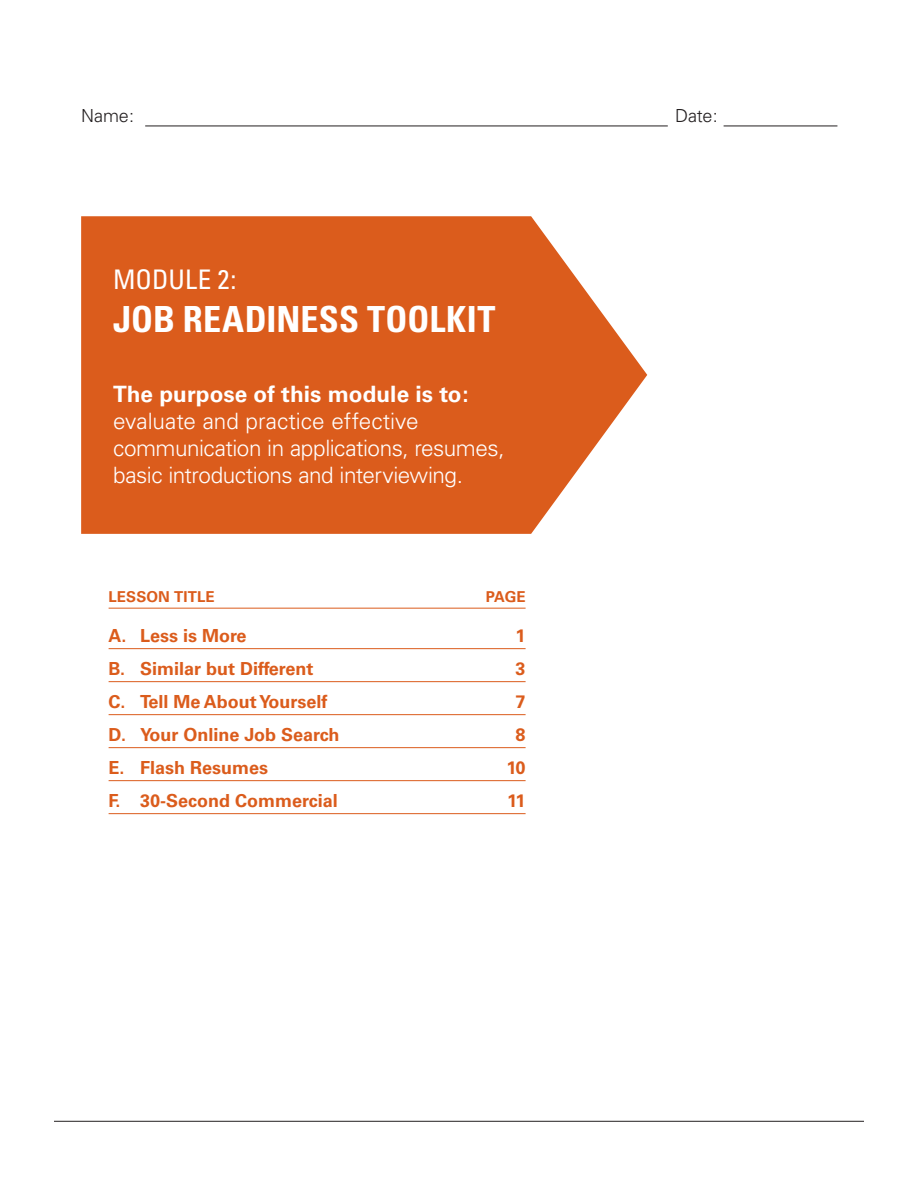
<style>
.page{position:relative;width:918px;height:1188px;background:#fff}
.page>*{position:absolute;margin:0;border:0;box-sizing:border-box;transform-origin:0 0}
.t1{font:700 condensed 36px "Univers";letter-spacing:.005em;color:#fff}
.t2{font:condensed 27px "Univers";color:#fff}
.Workbook_-_Body_Text{font:300 22.5px/27px "Univers";letter-spacing:-.02em;color:#fff}
.Tip_Sheet_-_Body_Tex{font:700 18px "Univers";color:#db5c1c}
.Tip_Sheet_-_Body_Tex-2{font:300 18px "Univers";letter-spacing:-.01em;color:#231f20}
.Tip_Sheet_-_Body_Tex-3{font:700 15px "Univers";letter-spacing:.005em;color:#db5c1c}
.s1{font-weight:700}
</style>
<div class="page">
<hr style="left:54px;top:1121px;width:810px;height:1px;background:#231f20">
<hr style="left:145px;top:126px;width:523px;height:1px;background:#231f20">
<hr style="left:724px;top:126px;width:113px;height:1px;background:#231f20">
<hr style="left:109px;top:608px;width:417px;height:1px;background:#db5c1c">
<hr style="left:109px;top:648px;width:417px;height:1px;background:#db5c1c">
<hr style="left:109px;top:681px;width:417px;height:1px;background:#db5c1c">
<hr style="left:109px;top:714px;width:417px;height:1px;background:#db5c1c">
<hr style="left:109px;top:747px;width:417px;height:1px;background:#db5c1c">
<hr style="left:109px;top:780px;width:417px;height:1px;background:#db5c1c">
<hr style="left:109px;top:813px;width:417px;height:1px;background:#db5c1c">
<svg style="left:81px;top:216px;width:566px;height:318px;fill:#db5c1c"></svg>
<p class="Tip_Sheet_-_Body_Tex-2" style="left:81px;top:105px;width:55px">Name:</p>
<p class="Tip_Sheet_-_Body_Tex-2" style="left:675px;top:105px;width:44px">Date:</p>
<p class="t2" style="left:113px;top:262px;width:125px">MODULE 2:</p>
<p class="t1" style="left:113px;top:297px;width:384px">JOB READINESS TOOLKIT</p>
<p class="Workbook_-_Body_Text" style="left:113px;top:381px;width:393px"><span class="s1">The purpose of this module is to: </span>evaluate and practice effective communication in applications, resumes, basic introductions and interviewing.</p>
<p class="Tip_Sheet_-_Body_Tex-3" style="left:109px;top:588px;width:108px">LESSON TITLE</p>
<p class="Tip_Sheet_-_Body_Tex-3" style="left:486px;top:588px;width:41px">PAGE</p>
<p class="Tip_Sheet_-_Body_Tex" style="left:109px;top:626px;width:139px">A. Less is More</p>
<p class="Tip_Sheet_-_Body_Tex" style="left:516px;top:626px;width:12px">1</p>
<p class="Tip_Sheet_-_Body_Tex" style="left:109px;top:659px;width:206px">B. Similar but Different</p>
<p class="Tip_Sheet_-_Body_Tex" style="left:516px;top:659px;width:12px">3</p>
<p class="Tip_Sheet_-_Body_Tex" style="left:109px;top:692px;width:220px">C. Tell Me About Yourself</p>
<p class="Tip_Sheet_-_Body_Tex" style="left:516px;top:692px;width:12px">7</p>
<p class="Tip_Sheet_-_Body_Tex" style="left:109px;top:725px;width:232px">D. Your Online Job Search</p>
<p class="Tip_Sheet_-_Body_Tex" style="left:516px;top:725px;width:12px">8</p>
<p class="Tip_Sheet_-_Body_Tex" style="left:109px;top:758px;width:161px">E. Flash Resumes</p>
<p class="Tip_Sheet_-_Body_Tex" style="left:507px;top:758px;width:20px">10</p>
<p class="Tip_Sheet_-_Body_Tex" style="left:109px;top:791px;width:231px">F. 30-Second Commercial</p>
<p class="Tip_Sheet_-_Body_Tex" style="left:507px;top:791px;width:20px">11</p>
</div>
